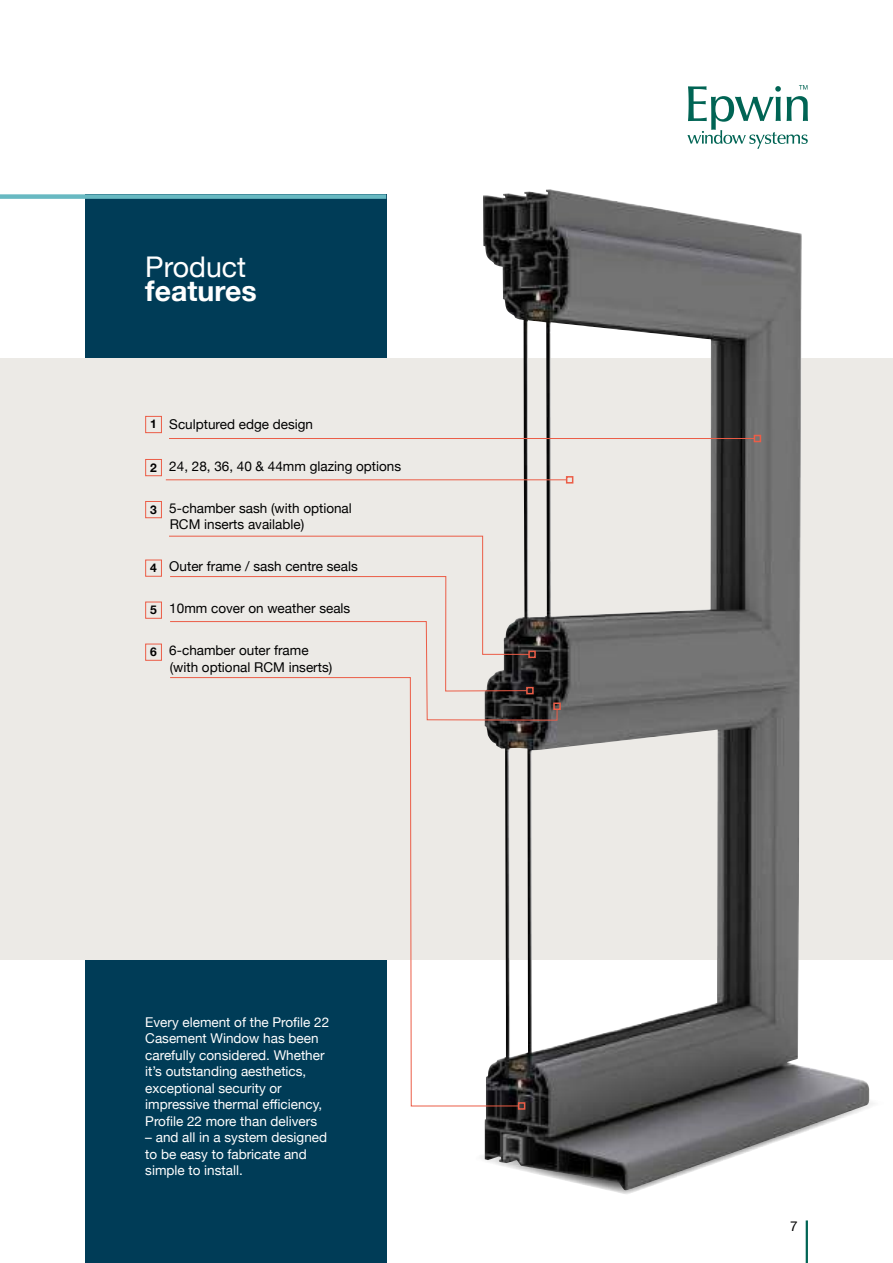
<style>
.page{position:relative;width:893px;height:1263px;background:#fff}
.page>*{position:absolute;margin:0;border:0;box-sizing:border-box;transform-origin:0 0}
.t1{font:700 28.5px "Helvetica Neue";color:#fff}
.t2{font:28.5px "Helvetica Neue";color:#fff}
.t3{font:13.5px/16.5px "Helvetica Neue";color:#fff}
.t4{font:13.5px/16.5px "Helvetica Neue";color:#000}
.s1{font-weight:700;font-size:12px}
</style>
<div class="page">
<hr style="left:806px;top:1220px;width:2px;height:43px;background:#006454">
<svg style="left:687px;top:85px;width:121px;height:64px"></svg>
<div style="left:85px;top:959px;width:301px;height:304px;background:#003c57"></div>
<div style="left:85px;top:194px;width:301px;height:164px;background:#003c57"></div>
<div style="left:0;top:358px;width:893px;height:601px;background:#eceae6"></div>
<div style="left:0;top:194px;width:386px;height:5px;background:#68b9c2"></div>
<img style="left:483px;top:189px;width:386px;height:1001px">
<div style="left:145px;top:416px;width:17px;height:17px;border:1px solid #eb5d47"></div>
<div style="left:145px;top:459px;width:17px;height:17px;border:1px solid #eb5d47"></div>
<div style="left:145px;top:501px;width:17px;height:17px;border:1px solid #eb5d47"></div>
<div style="left:145px;top:560px;width:17px;height:17px;border:1px solid #eb5d47"></div>
<div style="left:145px;top:602px;width:17px;height:17px;border:1px solid #eb5d47"></div>
<div style="left:145px;top:644px;width:17px;height:17px;border:1px solid #eb5d47"></div>
<hr style="left:169px;top:438px;width:585px;height:1px;background:#eb5d47">
<div style="left:754px;top:435px;width:7px;height:7px;border:2px solid #eb5d47"></div>
<hr style="left:166px;top:479px;width:401px;height:1px;background:#eb5d47">
<div style="left:566px;top:476px;width:7px;height:8px;border:2px solid #eb5d47"></div>
<svg style="left:169px;top:535px;width:389px;height:186px"></svg>
<div style="left:553px;top:702px;width:8px;height:8px;border:2px solid #eb5d47"></div>
<svg style="left:169px;top:677px;width:350px;height:430px"></svg>
<div style="left:518px;top:1102px;width:7px;height:8px;border:2px solid #eb5d47"></div>
<h1 class="t2" style="left:145px;top:246px;width:102px">Product</h1>
<h1 class="t1" style="left:145px;top:268px;width:113px">features</h1>
<p class="t4" style="left:150px;top:416px;width:164px"><span class="s1">1</span> Sculptured edge design</p>
<p class="t4" style="left:150px;top:458px;width:252px"><span class="s1">2</span> 24, 28, 36, 40 &amp; 44mm glazing options</p>
<p class="t4" style="left:170px;top:500px;width:184px;text-indent:-20px"><span class="s1">3</span> 5-chamber sash (with optional<br>RCM inserts available)</p>
<p class="t4" style="left:150px;top:559px;width:209px"><span class="s1">4</span> Outer frame / sash centre seals</p>
<p class="t4" style="left:150px;top:601px;width:202px"><span class="s1">5</span> 10mm cover on weather seals</p>
<p class="t4" style="left:170px;top:643px;width:164px;text-indent:-20px"><span class="s1">6</span> 6-chamber outer frame (with optional RCM inserts)</p>
<p class="t3" style="left:145px;top:1014px;width:186px">Every element of the Profile 22<br>Casement Window has been carefully considered. Whether it’s outstanding aesthetics, exceptional security or impressive thermal efficiency,<br>Profile 22 more than delivers</p>
<p class="t3" style="left:145px;top:1130px;width:183px">– and all in a system designed to be easy to fabricate and simple to install.</p>
<p class="t4" style="left:790px;top:1218px;width:9px">7</p>
</div>
